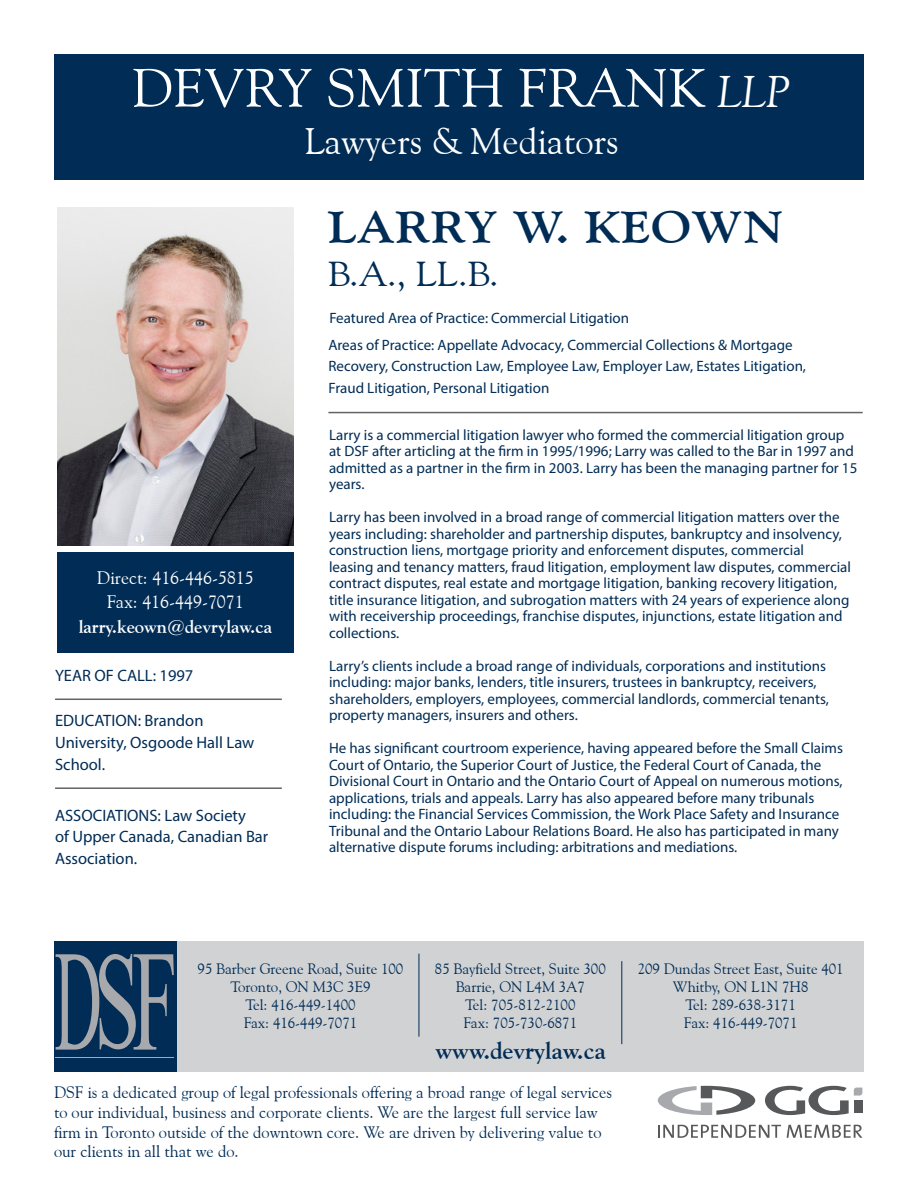
<style>
.page{position:relative;width:918px;height:1188px;background:#fff}
.page>*{position:absolute;margin:0;border:0;box-sizing:border-box;transform-origin:0 0}
.t1{font:54px "Goudy Old Style BT";color:#fff;scale:1.04 1}
.t2{font:700 45px "Goudy Old Style BT";letter-spacing:.02em;color:#002c55;scale:1.1 1}
.t3{font:36.75px "Goudy Old Style BT";color:#fff}
.t4{font:34.5px "Goudy Old Style BT";color:#002c55;scale:1.1 1}
.t5{font:700 24px "Goudy Old Style BT";color:#002c55}
.t6{font:18.15px "Goudy Old Style BT";color:#fff}
.t7{font:700 18.15px "Goudy Old Style BT";color:#fff}
.t8{font:16.5px/19.8px "Goudy Old Style BT";color:#002c55}
.t9{font:16.5px/21.8px "Myriad Pro";color:#002c55}
.t10{font:15px/16.5px "Myriad Pro";color:#002c55}
.t11{font:15px "Goudy Old Style BT";color:#002c55}
.s1{font-style:italic;font-size:44.1px}
</style>
<div class="page">
<div style="left:54px;top:54px;width:810px;height:125px;background:#002c55"></div>
<div style="left:57px;top:553px;width:237px;height:100px;background:#002c55"></div>
<hr style="left:55px;top:699px;width:227px;height:1px;background:#636366">
<hr style="left:328px;top:412px;width:535px;height:1px;background:#636366">
<hr style="left:55px;top:787px;width:227px;height:2px;background:#636366">
<img style="left:57px;top:208px;width:237px;height:338px">
<div style="left:177px;top:941px;width:687px;height:130px;background:#d1d2d4"></div>
<div style="left:54px;top:941px;width:122px;height:130px;background:#002c55"></div>
<svg style="left:56px;top:954px;width:118px;height:96px"></svg>
<hr style="left:56px;top:1057px;width:118px;height:1px;background:#a8a9ad">
<hr style="left:419px;top:954px;width:1px;height:83px;background:#002c55">
<hr style="left:621px;top:961px;width:1px;height:83px;background:#002c55">
<svg style="left:765px;top:1086px;width:97px;height:29px"></svg>
<svg style="left:658px;top:1086px;width:97px;height:29px"></svg>
<svg style="left:658px;top:1125px;width:123px;height:13px"></svg>
<svg style="left:787px;top:1125px;width:75px;height:13px"></svg>
<p class="t1" style="left:131px;top:55px;width:635px">DEVRY SMITH FRANK <span class="s1">LLP</span></p>
<p class="t3" style="left:304px;top:118px;width:316px">Lawyers &amp; Mediators</p>
<p class="t2" style="left:328px;top:200px;width:416px">LARRY W. KEOWN</p>
<p class="t4" style="left:328px;top:253px;width:157px">B.A., LL.B.</p>
<p class="t6" style="left:97px;top:566px;width:158px">Direct: 416-446-5815</p>
<p class="t6" style="left:107px;top:591px;width:138px">Fax: 416-449-7071</p>
<p class="t7" style="left:79px;top:616px;width:195px">larry.keown@devrylaw.ca</p>
<p class="t9" style="left:55px;top:664px;width:140px">YEAR OF CALL: 1997</p>
<p class="t9" style="left:55px;top:710px;width:201px">EDUCATION: Brandon<br>University, Osgoode Hall Law<br>School.</p>
<p class="t9" style="left:55px;top:804px;width:215px">ASSOCIATIONS: Law Society<br>of Upper Canada, Canadian Bar</p>
<p class="t9" style="left:55px;top:847px;width:84px">Association.</p>
<p class="t10" style="left:329px;top:309px;width:301px">Featured Area of Practice: Commercial Litigation</p>
<p class="t10" style="left:328px;top:334px;width:479px;line-height:21.6px">Areas of Practice: Appellate Advocacy, Commercial Collections &amp; Mortgage<br>Recovery, Construction Law, Employee Law, Employer Law, Estates Litigation,<br>Fraud Litigation, Personal Litigation</p>
<p class="t10" style="left:329px;top:426px;width:530px">Larry is a commercial litigation lawyer who formed the commercial litigation group at DSF after articling at the firm in 1995/1996; Larry was called to the Bar in 1997 and admitted as a partner in the firm in 2003. Larry has been the managing partner for 15 years.</p>
<p class="t10" style="left:329px;top:509px;width:523px">Larry has been involved in a broad range of commercial litigation matters over the years including: shareholder and partnership disputes, bankruptcy and insolvency, construction liens, mortgage priority and enforcement disputes, commercial leasing and tenancy matters, fraud litigation, employment law disputes, commercial contract disputes, real estate and mortgage litigation, banking recovery litigation, title insurance litigation, and subrogation matters with 24 years of experience along with receivership proceedings, franchise disputes, injunctions, estate litigation and collections.</p>
<p class="t10" style="left:329px;top:657px;width:501px">Larry’s clients include a broad range of individuals, corporations and institutions including: major banks, lenders, title insurers, trustees in bankruptcy, receivers, shareholders, employers, employees, commercial landlords, commercial tenants, property managers, insurers and others.</p>
<p class="t10" style="left:329px;top:740px;width:515px">He has significant courtroom experience, having appeared before the Small Claims Court of Ontario, the Superior Court of Justice, the Federal Court of Canada, the Divisional Court in Ontario and the Ontario Court of Appeal on numerous motions, applications, trials and appeals. Larry has also appeared before many tribunals including: the Financial Services Commission, the Work Place Safety and Insurance Tribunal and the Ontario Labour Relations Board. He also has participated in many alternative dispute forums including: arbitrations and mediations.</p>
<p class="t11" style="left:198px;top:959px;width:207px">95 Barber Greene Road, Suite 100</p>
<p class="t11" style="left:230px;top:977px;width:142px">Toronto, ON M3C 3E9</p>
<p class="t11" style="left:245px;top:995px;width:112px">Tel: 416-449-1400</p>
<p class="t11" style="left:244px;top:1013px;width:115px">Fax: 416-449-7071</p>
<p class="t11" style="left:435px;top:959px;width:172px">85 Bayfield Street, Suite 300</p>
<p class="t11" style="left:456px;top:977px;width:131px">Barrie, ON L4M 3A7</p>
<p class="t11" style="left:465px;top:995px;width:112px">Tel: 705-812-2100</p>
<p class="t11" style="left:464px;top:1013px;width:115px">Fax: 705-730-6871</p>
<p class="t5" style="left:435px;top:1036px;width:172px">www.devrylaw.ca</p>
<p class="t8" style="left:54px;top:1082px;width:560px">DSF is a dedicated group of legal professionals offering a broad range of legal services to our individual, business and corporate clients. We are the largest full service law firm in Toronto outside of the downtown core. We are driven by delivering value to our clients in all that we do.</p>
<p class="t11" style="left:638px;top:959px;width:207px">209 Dundas Street East, Suite 401</p>
<p class="t11" style="left:673px;top:977px;width:137px">Whitby, ON L1N 7H8</p>
<p class="t11" style="left:686px;top:995px;width:112px">Tel: 289-638-3171</p>
<p class="t11" style="left:684px;top:1013px;width:115px">Fax: 416-449-7071</p>
</div>
